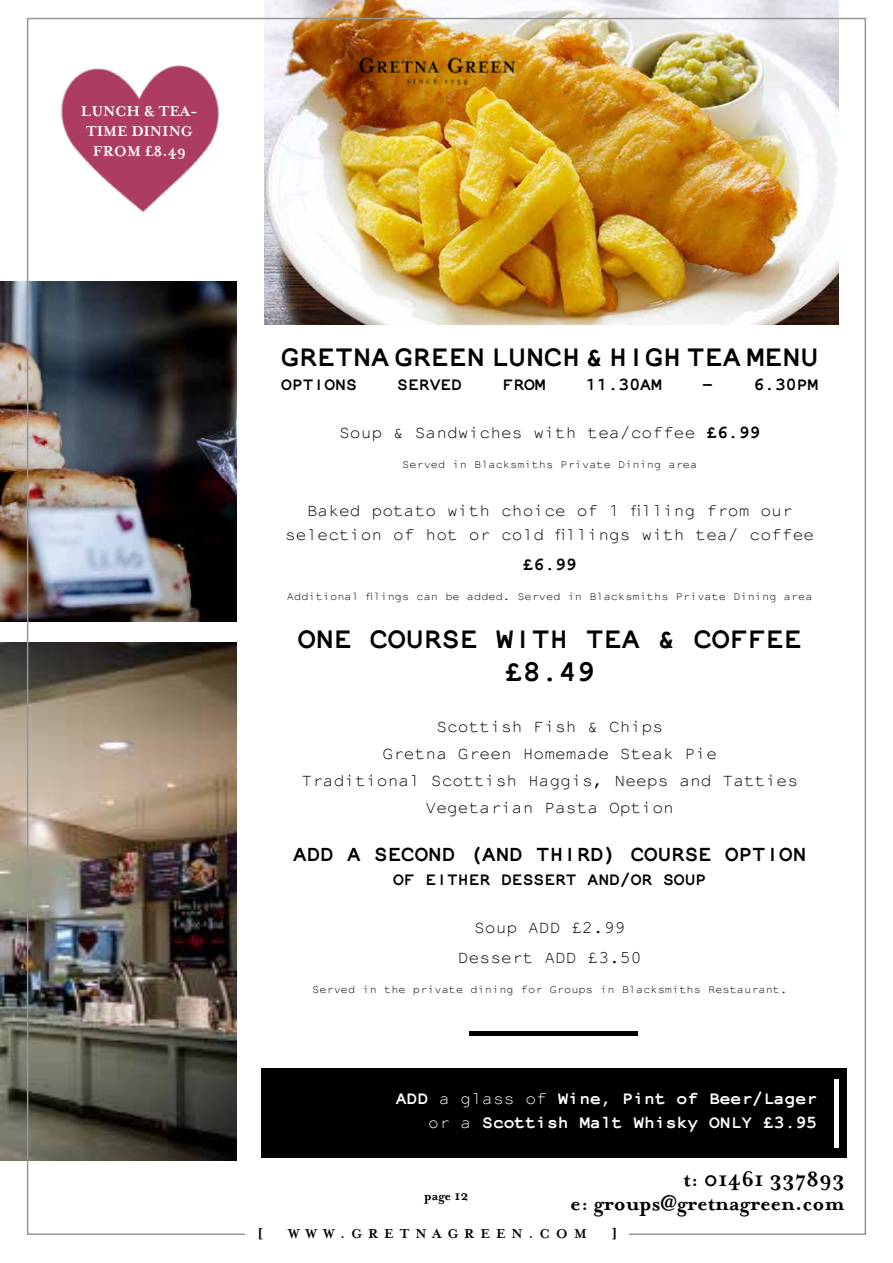
<style>
.page{position:relative;width:893px;height:1263px;background:#fff}
.page>*{position:absolute;margin:0;border:0;box-sizing:border-box;transform-origin:0 0}
.t1{font:700 30px/33px "Not Courier Sans";color:#000101;text-align:center}
.t2{font:700 24px/24px "Mrs Eaves";color:#000101;text-align:right}
.t3{font:700 22.5px "Not Courier Sans";color:#000101}
.t4{font:18px/27px "Not Courier Sans";color:#000101;text-align:center}
.t5{font:700 18px/24px "Not Courier Sans";color:#fff;text-align:right}
.t6{font:700 18px "Not Courier Sans";color:#000101}
.t7{font:700 16.5px/19.8px "Mrs Eaves";color:#fff;text-align:center}
.t8{font:700 15px "Mrs Eaves";letter-spacing:.4em;color:#000}
.t9{font:700 15px "Mrs Eaves";color:#000101}
.t10{font:12px "Not Courier Sans";color:#000101}
.s1{font-weight:700}
.s2{font-weight:400}
</style>
<div class="page">
<div style="left:261px;top:1069px;width:586px;height:89px;background:#000"></div>
<img style="left:265px;top:0;width:574px;height:324px">
<img style="left:0;top:282px;width:237px;height:340px">
<img style="left:0;top:642px;width:237px;height:518px">
<div style="left:834px;top:1079px;width:5px;height:68px;background:#fff"></div>
<div style="left:470px;top:1031px;width:168px;height:5px;background:#000101"></div>
<img style="left:0;top:577px;width:7px;height:324px">
<img style="left:26px;top:17px;width:238px;height:236px">
<img style="left:348px;top:42px;width:179px;height:54px">
<p class="t7" style="left:81px;top:102px;width:118px">LUNCH &amp; TEA-<br>TIME DINING<br>FROM £8.49</p>
<h1 class="t1" style="left:281px;top:338px;width:539px">GRETNA GREEN LUNCH &amp; HIGH TEA MENU</h1>
<p class="t6" style="left:281px;top:371px;width:77px">OPTIONS</p>
<p class="t6" style="left:397px;top:371px;width:66px">SERVED</p>
<p class="t6" style="left:502px;top:371px;width:45px">FROM</p>
<p class="t6" style="left:586px;top:371px;width:77px">11.30AM</p>
<p class="t6" style="left:702px;top:371px;width:118px">- 6.30PM</p>
<p class="t4" style="left:339px;top:419px;width:423px">Soup &amp; Sandwiches with tea/coffee <span class="s1">£6.99</span></p>
<p class="t10" style="left:402px;top:457px;width:297px">Served in Blacksmiths Private Dining area</p>
<p class="t4" style="left:285px;top:498px;width:531px;line-height:24px">Baked potato with choice of 1 fi lling from our selection of hot or cold fi llings with tea/ coffee</p>
<p class="t6" style="left:523px;top:551px;width:55px">£6.99</p>
<p class="t10" style="left:287px;top:589px;width:527px">Additional fi lings can be added. Served in Blacksmiths Private Dining area</p>
<h1 class="t1" style="left:298px;top:620px;width:506px">ONE COURSE WITH TEA &amp; COFFEE £8.49</h1>
<p class="t4" style="left:301px;top:713px;width:498px">Scottish Fish &amp; Chips<br>Gretna Green Homemade Steak Pie<br>Traditional Scottish Haggis, Neeps and Tatties<br>Vegetarian Pasta Option</p>
<p class="t3" style="left:293px;top:837px;width:515px">ADD A SECOND (AND THIRD) COURSE OPTION</p>
<p class="t6" style="left:393px;top:866px;width:315px">OF EITHER DESSERT AND/OR SOUP</p>
<p class="t4" style="left:458px;top:912px;width:185px;line-height:30px">Soup ADD £2.99<br>Dessert ADD £3.50</p>
<p class="t10" style="left:312px;top:982px;width:477px">Served in the private dining for Groups in Blacksmiths Restaurant.</p>
<p class="t5" style="left:396px;top:1084px;width:423px">ADD <span class="s2">a glass of</span> Wine, Pint of Beer/Lager <span class="s2">or a</span> Scottish Malt Whisky ONLY £3.95</p>
<p class="t9" style="left:424px;top:1187px;width:46px">page 12</p>
<h2 class="t2" style="left:570px;top:1167px;width:276px">t: 01461 337893<br>e: groups@gretnagreen.com</h2>
<p class="t8" style="left:258px;top:1225px;width:7px">[</p>
<p class="t8" style="left:288px;top:1225px;width:300px">WWW.GRETNAGREEN.COM</p>
<p class="t8" style="left:612px;top:1225px;width:7px">]</p>
</div>
